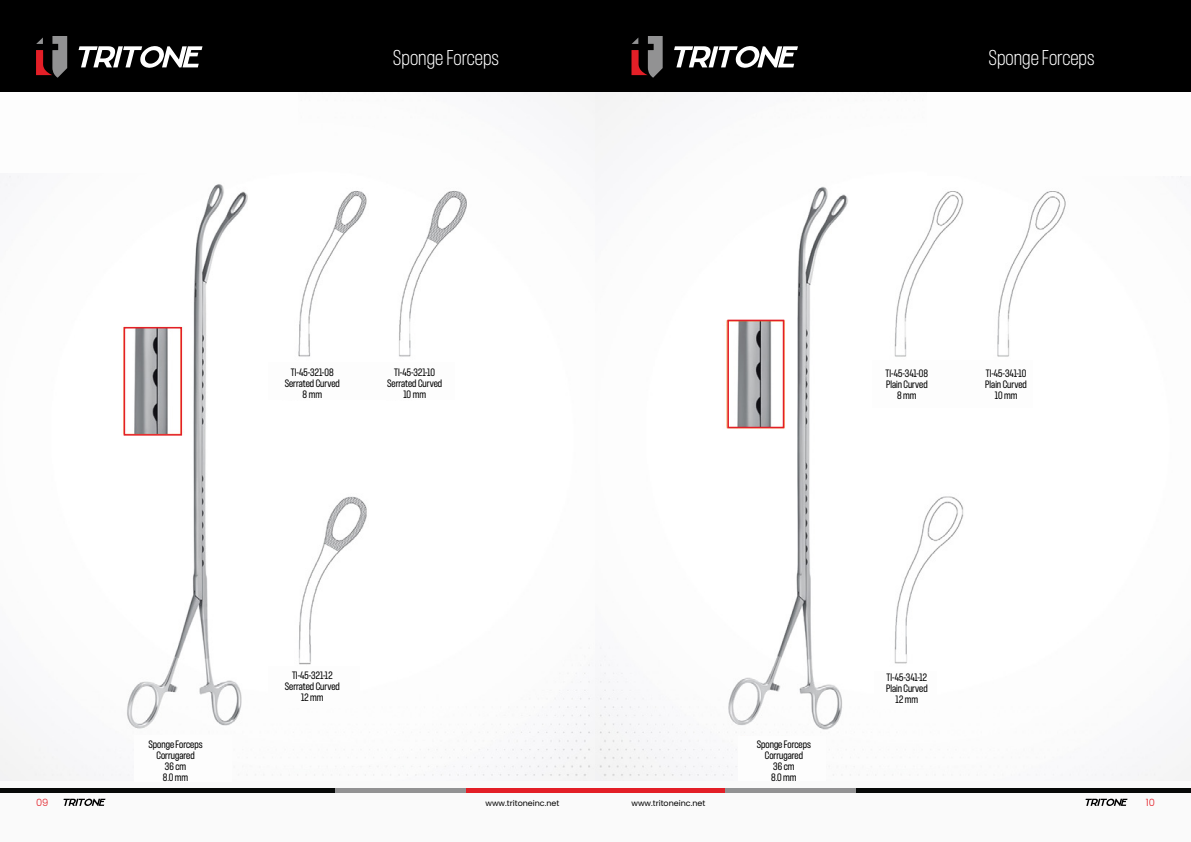
<style>
.page{position:relative;width:1191px;height:842px;background:#fff}
.page>*{position:absolute;margin:0;border:0;box-sizing:border-box;transform-origin:0 0}
.t1{font:100 20px "F37 Judge";color:#fff}
.t2{font:10px/11px "F37 Judge";color:#000;text-align:center}
.t3{font:300 10px "Poppins";color:#e31f27}
.t4{font:8px "Poppins";color:#000}
</style>
<div class="page">
<img style="left:0;top:92px;width:1191px;height:689px">
<div style="left:124px;top:327px;width:58px;height:109px;border:2px solid #e31f27"></div>
<div style="left:738px;top:737px;width:87px;height:47px;background:#fdfdfd"></div>
<div style="left:727px;top:320px;width:57px;height:108px;border:2px solid #e31f27"></div>
<div style="left:0;top:92px;width:298px;height:81px;background:#fdfdfd"></div>
<div style="left:0;top:781px;width:1191px;height:61px;background:#fafafa"></div>
<div style="left:268px;top:363px;width:187px;height:37px;background:#fdfdfd"></div>
<div style="left:268px;top:666px;width:91px;height:42px;background:#fdfdfd"></div>
<div style="left:134px;top:735px;width:97px;height:46px;background:#fdfdfd"></div>
<div style="left:927px;top:84px;width:264px;height:92px;background:#fdfdfd"></div>
<div style="left:874px;top:671px;width:63px;height:37px;background:#fdfdfd"></div>
<div style="left:872px;top:360px;width:160px;height:47px;background:#fdfdfd"></div>
<hr style="left:0;top:788px;width:335px;height:4px;background:#070908">
<hr style="left:335px;top:788px;width:131px;height:4px;background:#929293">
<hr style="left:466px;top:788px;width:129px;height:4px;background:#e31f27">
<svg style="left:63px;top:798px;width:42px;height:8px"></svg>
<svg style="left:1085px;top:798px;width:42px;height:8px"></svg>
<hr style="left:855px;top:788px;width:336px;height:4px;background:#070908">
<hr style="left:724px;top:788px;width:131px;height:4px;background:#929293">
<hr style="left:595px;top:788px;width:129px;height:4px;background:#e31f27">
<div style="left:0;top:0;width:595px;height:92px;background:#000"></div>
<div style="left:595px;top:0;width:596px;height:92px;background:#000"></div>
<svg style="left:79px;top:46px;width:123px;height:22px"></svg>
<svg style="left:36px;top:36px;width:31px;height:42px"></svg>
<svg style="left:674px;top:46px;width:124px;height:22px"></svg>
<svg style="left:631px;top:36px;width:31px;height:42px"></svg>
<h1 class="t1" style="left:393px;top:43px;width:108px">Sponge Forceps</h1>
<h1 class="t1" style="left:988px;top:43px;width:108px">Sponge Forceps</h1>
<p class="t2" style="left:285px;top:366px;width:57px">TI-45-321-08<br>Serrated Curved<br>8 mm</p>
<p class="t2" style="left:387px;top:366px;width:57px">TI-45-321-10<br>Serrated Curved<br>10 mm</p>
<p class="t2" style="left:149px;top:738px;width:55px">Sponge Forceps<br>Corrugared<br>36 cm<br>8.0 mm</p>
<p class="t2" style="left:285px;top:669px;width:57px">TI-45-321-12<br>Serrated Curved<br>12 mm</p>
<p class="t2" style="left:885px;top:368px;width:44px">TI-45-341-08<br>Plain Curved<br>8 mm</p>
<p class="t2" style="left:985px;top:368px;width:43px">TI-45-341-10<br>Plain Curved<br>10 mm</p>
<p class="t2" style="left:757px;top:738px;width:55px">Sponge Forceps<br>Corrugared<br>36 cm<br>8.0 mm</p>
<p class="t2" style="left:886px;top:671px;width:43px">TI-45-341-12<br>Plain Curved<br>12 mm</p>
<p class="t3" style="left:36px;top:797px;width:14px">09</p>
<p class="t4" style="left:485px;top:798px;width:75px">www.tritoneinc.net</p>
<p class="t4" style="left:631px;top:798px;width:75px">www.tritoneinc.net</p>
<p class="t3" style="left:1145px;top:797px;width:11px">10</p>
</div>
